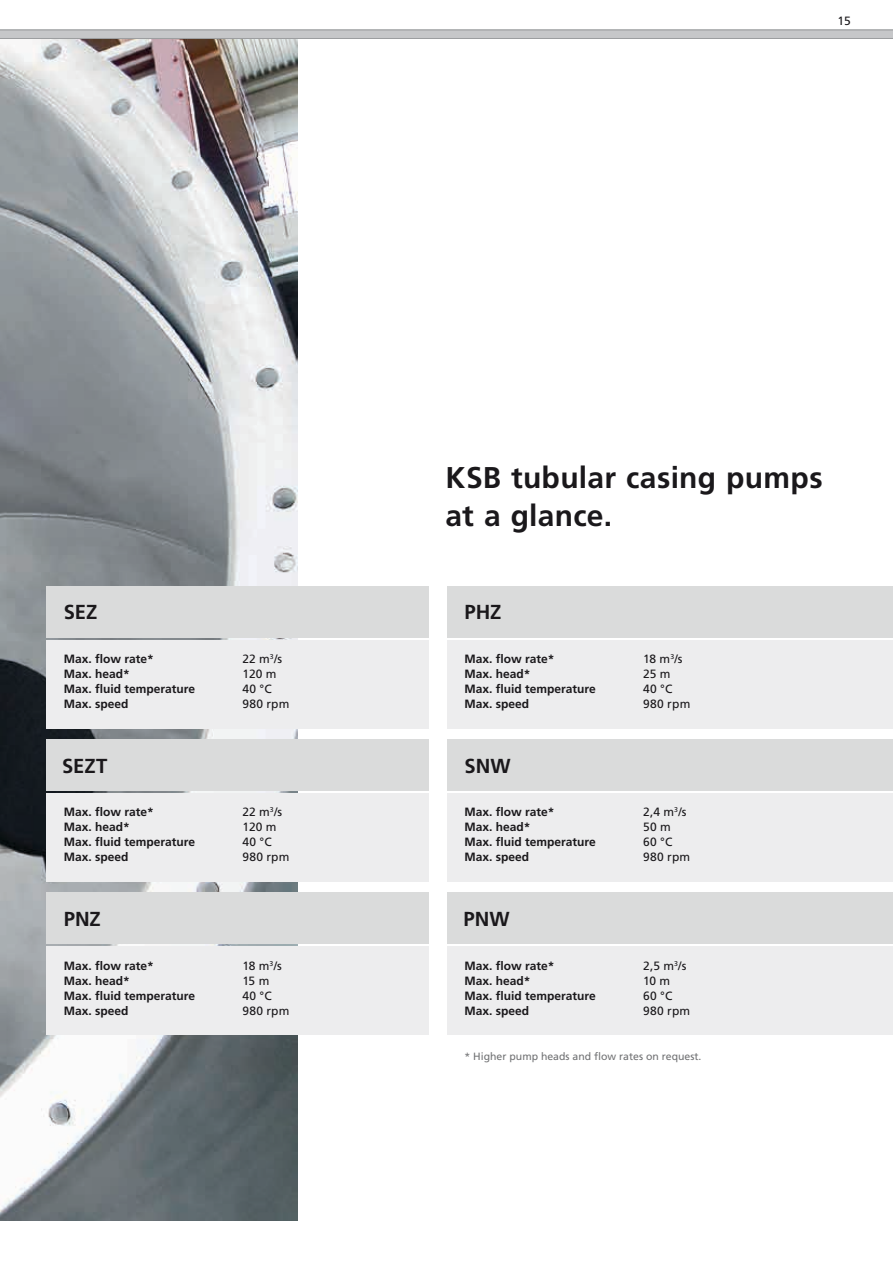
<style>
.page{position:relative;width:893px;height:1263px;background:#fff}
.page>*{position:absolute;margin:0;border:0;box-sizing:border-box;transform-origin:0 0}
.t1{font:700 30px/37.5px "Frutiger LT Pro";letter-spacing:.01em;color:#1a181b}
.t2{font:700 20.25px "Frutiger LT Pro";letter-spacing:-.005em;color:#1a181b}
.t3{font:700 12px "Frutiger LT Pro";color:#1a181b}
.t4{font:12px "Frutiger LT Pro";letter-spacing:.02em;color:#1a181b}
.t5{font:10.5px "Frutiger LT Pro";color:#707173}
</style>
<div class="page">
<img style="left:0;top:39px;width:298px;height:1181px">
<div style="left:47px;top:640px;width:846px;height:89px;background:#ededee"></div>
<div style="left:47px;top:740px;width:846px;height:51px;background:#dadbdb"></div>
<div style="left:47px;top:893px;width:846px;height:51px;background:#dadbdb"></div>
<div style="left:47px;top:587px;width:846px;height:51px;background:#dadbdb"></div>
<div style="left:47px;top:793px;width:846px;height:89px;background:#ededee"></div>
<div style="left:47px;top:946px;width:846px;height:89px;background:#ededee"></div>
<div style="left:429px;top:576px;width:17px;height:609px;background:#fff"></div>
<div style="left:0;top:30px;width:893px;height:8px;background:#c6c7c9"></div>
<hr style="left:0;top:30px;width:893px;height:1px;background:#9c9ea0">
<hr style="left:0;top:38px;width:893px;height:1px;background:#9c9ea0">
<p class="t4" style="left:837px;top:14px;width:15px">15</p>
<h2 class="t2" style="left:64px;top:600px;width:35px">SEZ</h2>
<p class="t3" style="left:64px;top:652px;width:92px">Max. flow rate*</p>
<p class="t4" style="left:242px;top:652px;width:41px">22 m<sup>3</sup>/s</p>
<p class="t3" style="left:64px;top:667px;width:68px">Max. head*</p>
<p class="t4" style="left:242px;top:667px;width:36px">120 m</p>
<p class="t3" style="left:64px;top:682px;width:133px">Max. fluid temperature</p>
<p class="t4" style="left:242px;top:682px;width:31px">40 °C</p>
<p class="t3" style="left:64px;top:697px;width:66px">Max. speed</p>
<p class="t4" style="left:242px;top:697px;width:49px">980 rpm</p>
<h2 class="t2" style="left:62px;top:754px;width:47px">SEZT</h2>
<p class="t3" style="left:64px;top:805px;width:92px">Max. flow rate*</p>
<p class="t4" style="left:242px;top:805px;width:41px">22 m<sup>3</sup>/s</p>
<p class="t3" style="left:64px;top:820px;width:68px">Max. head*</p>
<p class="t4" style="left:242px;top:820px;width:36px">120 m</p>
<p class="t3" style="left:64px;top:835px;width:133px">Max. fluid temperature</p>
<p class="t4" style="left:242px;top:835px;width:31px">40 °C</p>
<p class="t3" style="left:64px;top:850px;width:66px">Max. speed</p>
<p class="t4" style="left:242px;top:850px;width:49px">980 rpm</p>
<h2 class="t2" style="left:64px;top:907px;width:39px">PNZ</h2>
<p class="t3" style="left:64px;top:958px;width:92px">Max. flow rate*</p>
<p class="t4" style="left:242px;top:958px;width:41px">18 m<sup>3</sup>/s</p>
<p class="t3" style="left:64px;top:973px;width:68px">Max. head*</p>
<p class="t4" style="left:242px;top:973px;width:28px">15 m</p>
<p class="t3" style="left:64px;top:988px;width:133px">Max. fluid temperature</p>
<p class="t4" style="left:242px;top:988px;width:31px">40 °C</p>
<p class="t3" style="left:64px;top:1003px;width:66px">Max. speed</p>
<p class="t4" style="left:242px;top:1003px;width:49px">980 rpm</p>
<h1 class="t1" style="left:445px;top:459px;width:379px">KSB tubular casing pumps at a glance.</h1>
<h2 class="t2" style="left:465px;top:600px;width:38px">PHZ</h2>
<p class="t3" style="left:465px;top:652px;width:92px">Max. flow rate*</p>
<p class="t4" style="left:643px;top:652px;width:41px">18 m<sup>3</sup>/s</p>
<p class="t3" style="left:465px;top:667px;width:68px">Max. head*</p>
<p class="t4" style="left:643px;top:667px;width:29px">25 m</p>
<p class="t3" style="left:465px;top:682px;width:133px">Max. fluid temperature</p>
<p class="t4" style="left:643px;top:682px;width:31px">40 °C</p>
<p class="t3" style="left:465px;top:697px;width:66px">Max. speed</p>
<p class="t4" style="left:643px;top:697px;width:49px">980 rpm</p>
<h2 class="t2" style="left:465px;top:754px;width:48px">SNW</h2>
<p class="t3" style="left:465px;top:805px;width:92px">Max. flow rate*</p>
<p class="t4" style="left:643px;top:805px;width:45px">2,4 m<sup>3</sup>/s</p>
<p class="t3" style="left:465px;top:820px;width:68px">Max. head*</p>
<p class="t4" style="left:643px;top:820px;width:29px">50 m</p>
<p class="t3" style="left:465px;top:835px;width:133px">Max. fluid temperature</p>
<p class="t4" style="left:643px;top:835px;width:31px">60 °C</p>
<p class="t3" style="left:465px;top:850px;width:66px">Max. speed</p>
<p class="t4" style="left:643px;top:850px;width:49px">980 rpm</p>
<h2 class="t2" style="left:463px;top:907px;width:48px">PNW</h2>
<p class="t3" style="left:465px;top:958px;width:92px">Max. flow rate*</p>
<p class="t4" style="left:643px;top:958px;width:45px">2,5 m<sup>3</sup>/s</p>
<p class="t3" style="left:465px;top:973px;width:68px">Max. head*</p>
<p class="t4" style="left:643px;top:973px;width:29px">10 m</p>
<p class="t3" style="left:465px;top:988px;width:133px">Max. fluid temperature</p>
<p class="t4" style="left:643px;top:988px;width:31px">60 °C</p>
<p class="t3" style="left:465px;top:1003px;width:66px">Max. speed</p>
<p class="t4" style="left:643px;top:1003px;width:49px">980 rpm</p>
<p class="t5" style="left:465px;top:1050px;width:238px">* Higher pump heads and flow rates on request.</p>
</div>
